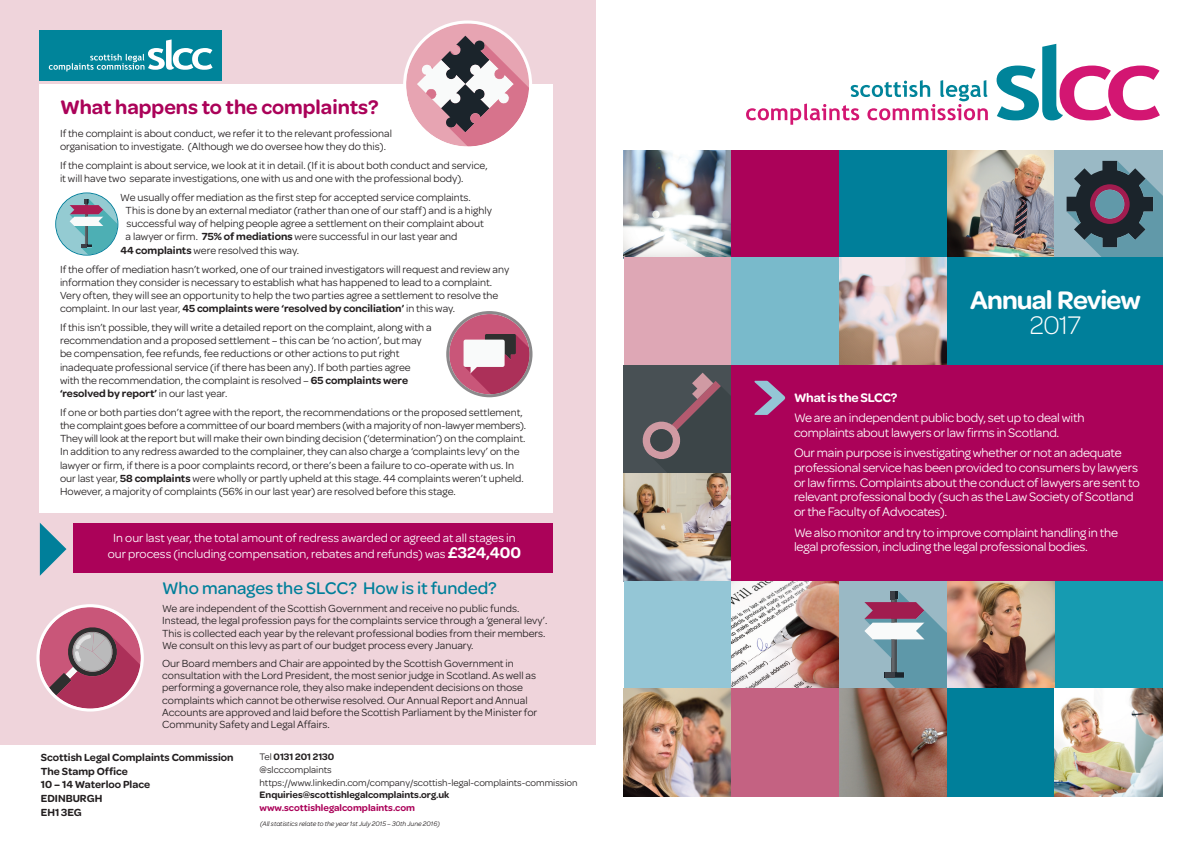
<style>
.page{position:relative;width:1191px;height:842px;background:#fff}
.page>*{position:absolute;margin:0;border:0;box-sizing:border-box;transform-origin:0 0}
.t1{font:600 27.1px "Omnes";letter-spacing:-.03em;color:#fff}
.t2{font:300 27.1px "Omnes";color:#fff}
.t3{font:600 21px "Omnes";color:#ab0259}
.t4{font:500 18px "Omnes";color:#007f9a}
.t5{font:13.2px/14.7px "Omnes";letter-spacing:-.015em;color:#fff}
.t6{font:600 13.2px "Omnes";letter-spacing:-.015em;color:#fff}
.t7{font:12.6px/16.5px "Omnes";color:#fff;text-align:center}
.t8{font:11px/13.2px "Omnes";color:#231f20}
.t9{font:600 11px/13.7px "Omnes";color:#231f20}
.t10{font:10px/12.7px "Omnes";color:#231f20}
.t11{font:600 10px "Omnes";color:#231f20}
.t12{font:600 10px "Omnes";color:#ab0259}
.t13{font:italic 7px "Omnes";color:#231f20}
.s1{font-weight:600}
.s2{font-weight:600;font-size:16.5px}
</style>
<div class="page">
<div style="left:0;top:0;width:595px;height:744px;background:#efd4db"></div>
<div style="left:40px;top:85px;width:513px;height:428px;background:#fff"></div>
<div style="left:74px;top:524px;width:479px;height:49px;background:#ab0259"></div>
<div style="left:40px;top:31px;width:181px;height:49px;background:#00849a"></div>
<svg style="left:49px;top:39px;width:164px;height:32px"></svg>
<svg style="left:403px;top:20px;width:147px;height:127px"></svg>
<svg style="left:55px;top:192px;width:63px;height:64px"></svg>
<svg style="left:446px;top:311px;width:87px;height:87px"></svg>
<svg style="left:40px;top:523px;width:26px;height:53px"></svg>
<svg style="left:36px;top:604px;width:108px;height:108px"></svg>
<svg style="left:996px;top:44px;width:163px;height:76px"></svg>
<svg style="left:746px;top:80px;width:241px;height:45px"></svg>
<img style="left:624px;top:150px;width:107px;height:108px">
<div style="left:731px;top:150px;width:108px;height:108px;background:#ab0259"></div>
<div style="left:839px;top:150px;width:108px;height:108px;background:#007f9a"></div>
<img style="left:947px;top:150px;width:107px;height:108px">
<svg style="left:1054px;top:150px;width:108px;height:108px;background:#647b88"></svg>
<div style="left:624px;top:258px;width:107px;height:108px;background:#dea7b5"></div>
<div style="left:731px;top:258px;width:108px;height:108px;background:#79bacb"></div>
<img style="left:839px;top:258px;width:108px;height:108px">
<div style="left:947px;top:258px;width:215px;height:108px;background:#007f9a"></div>
<div style="left:731px;top:366px;width:431px;height:215px;background:#ab0259"></div>
<img style="left:624px;top:499px;width:107px;height:82px">
<div style="left:624px;top:581px;width:107px;height:108px;background:#94c6d6"></div>
<img style="left:731px;top:581px;width:108px;height:108px">
<svg style="left:839px;top:581px;width:108px;height:108px;background:#8da4b3"></svg>
<img style="left:947px;top:581px;width:107px;height:108px">
<div style="left:1054px;top:581px;width:108px;height:108px;background:#169bb1"></div>
<img style="left:624px;top:689px;width:107px;height:108px">
<div style="left:731px;top:689px;width:108px;height:108px;background:#c46282"></div>
<img style="left:839px;top:689px;width:108px;height:108px">
<div style="left:947px;top:689px;width:107px;height:108px;background:#007f9a"></div>
<img style="left:1054px;top:689px;width:108px;height:108px">
<svg style="left:624px;top:366px;width:161px;height:133px"></svg>
<h2 class="t3" style="left:60px;top:92px;width:320px">What happens to the complaints?</h2>
<p class="t8" style="left:60px;top:126px;width:333px">If the complaint is about conduct, we refer it to the relevant professional organisation to investigate. (Although we do oversee how they do this).</p>
<p class="t8" style="left:60px;top:158px;width:429px">If the complaint is about service, we look at it in detail. (If it is about both conduct and service, it will have two separate investigations, one with us and one with the professional body).</p>
<p class="t8" style="left:120px;top:190px;width:352px">We usually offer mediation as the first step for accepted service complaints.</p>
<p class="t8" style="left:126px;top:204px;width:368px">This is done by an external mediator (rather than one of our staff) and is a highly</p>
<p class="t8" style="left:126px;top:217px;width:359px">successful way of helping people agree a settlement on their complaint about</p>
<p class="t8" style="left:126px;top:230px;width:333px">a lawyer or firm. <span class="s1">75% of mediations</span> were successful in our last year and</p>
<p class="t8" style="left:120px;top:243px;width:180px"><span class="s1">44 complaints</span> were resolved this way.</p>
<p class="t8" style="left:60px;top:262px;width:451px">If the offer of mediation hasn’t worked, one of our trained investigators will request and review any information they consider is necessary to establish what has happened to lead to a complaint.<br>Very often, they will see an opportunity to help the two parties agree a settlement to resolve the complaint. In our last year, <span class="s1">45 complaints were ‘resolved by conciliation’</span> in this way.</p>
<p class="t8" style="left:60px;top:321px;width:373px">If this isn’t possible, they will write a detailed report on the complaint, along with a recommendation and a proposed settlement – this can be ‘no action’, but may be compensation, fee refunds, fee reductions or other actions to put right inadequate professional service (if there has been any). If both parties agree with the recommendation, the complaint is resolved – <span class="s1">65 complaints were ‘resolved by report’</span> in our last year.</p>
<p class="t8" style="left:60px;top:405px;width:468px">If one or both parties don’t agree with the report, the recommendations or the proposed settlement, the complaint goes before a committeeof our board members (with a majority of non-lawyer members).<br>Theywill look atthe report but will make their own binding decision (‘determination’) on the complaint.<br>In addition to any redress awarded to the complainer, they can also charge a ‘complaints levy’ on the lawyer or firm, if there is a poor complaints record, or there’s been a failure to co-operate with us. In our last year, <span class="s1">58 complaints</span> were wholly or partly upheld at this stage. 44 complaints weren’t upheld.<br>However, a majority of complaints (56% in our last year) are resolved before this stage.</p>
<p class="t7" style="left:108px;top:529px;width:415px">In our last year, the total amount of redress awarded or agreed at all stages in our process (including compensation, rebates and refunds) was <span class="s2">£324,400</span></p>
<h3 class="t4" style="left:162px;top:576px;width:336px">Who manages the SLCC? How is it funded?</h3>
<p class="t8" style="left:162px;top:602px;width:387px;line-height:12.2px">We are independent of the Scottish Government and receive no public funds.<br>Instead, the legal profession pays for the complaints service through a ‘general levy’.<br>This is collected each year by the relevant professional bodies from their members.<br>We consult on this levy as part of our budget process every January.</p>
<p class="t8" style="left:162px;top:657px;width:376px;line-height:12.3px">Our Board members and Chair are appointed by the Scottish Government in consultation with the Lord President, the most senior judge in Scotland. As well as performing a governance role, they also make independent decisions on those complaints which cannot be otherwise resolved. Our Annual Report and Annual Accounts are approved and laid before the Scottish Parliament by the Minister for Community Safety and Legal Affairs.</p>
<p class="t10" style="left:260px;top:750px;width:319px">Tel <span class="s1">0131 201 2130<br></span>@slcccomplaints https://www.linkedin.com/company/scottish-legal-complaints-commission</p>
<p class="t11" style="left:260px;top:788px;width:191px">Enquiries@scottishlegalcomplaints.org.uk</p>
<p class="t12" style="left:260px;top:800px;width:157px">www.scottishlegalcomplaints.com</p>
<p class="t9" style="left:41px;top:750px;width:194px">Scottish Legal Complaints Commission<br>The Stamp Office<br>10 – 14 Waterloo Place<br>EDINBURGH<br>EH1 3EG</p>
<p class="t13" style="left:260px;top:819px;width:181px">(All statistics relate to the year 1st July 2015 – 30th June 2016)</p>
<h1 class="t1" style="left:970px;top:280px;width:172px">Annual Review</h1>
<h1 class="t2" style="left:1030px;top:307px;width:53px">2017</h1>
<p class="t6" style="left:794px;top:388px;width:105px">What is the SLCC?</p>
<p class="t5" style="left:794px;top:410px;width:292px">We are an independent publicbody, set up to deal with complaints about lawyers orlaw firms in Scotland.</p>
<p class="t5" style="left:794px;top:445px;width:347px">Ourmain purpose is investigating whetheror not an adequate professional service has been provided to consumers by lawyers orlaw firms.Complaints aboutthe conduct oflawyers are sent to relevantprofessional body (such as the Law Society of Scotland or the Faculty of Advocates).</p>
<p class="t5" style="left:794px;top:525px;width:325px">We also monitor and try to improve complaint handling in the legal profession, including the legal professionalbodies.</p>
</div>
